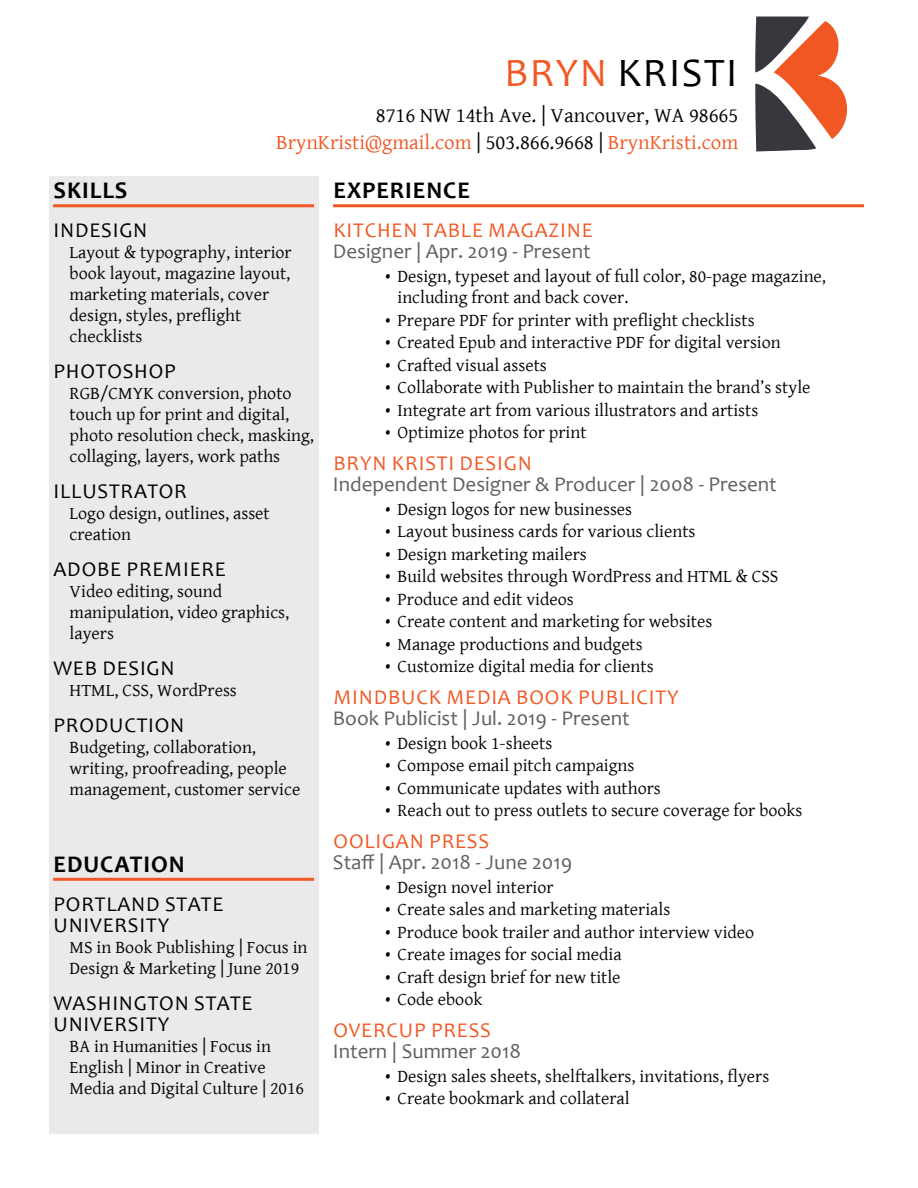
<style>
.page{position:relative;width:918px;height:1188px;background:#fff}
.page>*{position:absolute;margin:0;border:0;box-sizing:border-box;transform-origin:0 0}
.t1{font:40.5px "Candara";letter-spacing:.04em;color:#000}
.t2{font:700 24px "Candara";letter-spacing:.04em;color:#000}
.t3{font:21px "Candara";color:#645e63}
.t4{font:21px/21px "Candara";letter-spacing:.04em;color:#000}
.t5{font:21px "Candara";letter-spacing:.04em;color:#f15824}
.t6{font:21px/27px "Gentium Basic";color:#000;text-align:right}
.t7{font:18px/21px "Gentium Basic";color:#000}
.s1{color:#f15824}
</style>
<div class="page">
<div style="left:49px;top:176px;width:270px;height:958px;background:#ebe9ea"></div>
<hr style="left:53px;top:204px;width:261px;height:3px;background:#f15824">
<hr style="left:53px;top:878px;width:261px;height:3px;background:#f15824">
<hr style="left:333px;top:204px;width:531px;height:3px;background:#f15824">
<svg style="left:755px;top:17px;width:92px;height:135px"></svg>
<h1 class="t1" style="left:504px;top:47px;width:234px"><span class="s1">BRYN</span> KRISTI</h1>
<p class="t6" style="left:276px;top:101px;width:464px">8716 NW 14th Ave. | Vancouver, WA 98665<br><span class="s1">BrynKristi@gmail.com</span> | 503.866.9668 | <span class="s1">BrynKristi.com</span></p>
<h2 class="t2" style="left:54px;top:175px;width:75px">SKILLS</h2>
<p class="t4" style="left:54px;top:220px;width:95px">INDESIGN</p>
<p class="t7" style="left:70px;top:241px;width:224px">Layout &amp; typography, interior book layout, magazine layout, marketing materials, cover design, styles, preflight checklists</p>
<p class="t4" style="left:54px;top:361px;width:124px">PHOTOSHOP</p>
<p class="t7" style="left:70px;top:382px;width:246px">RGB/CMYK conversion, photo touch up for print and digital, photo resolution check, masking, collaging, layers, work paths</p>
<p class="t4" style="left:54px;top:481px;width:135px">ILLUSTRATOR</p>
<p class="t7" style="left:70px;top:502px;width:202px">Logo design, outlines, asset creation</p>
<p class="t4" style="left:54px;top:559px;width:174px">ADOBE PREMIERE</p>
<p class="t7" style="left:70px;top:580px;width:221px">Video editing, sound manipulation, video graphics, layers</p>
<p class="t4" style="left:54px;top:658px;width:123px">WEB DESIGN</p>
<p class="t7" style="left:70px;top:679px;width:169px">HTML, CSS, WordPress</p>
<p class="t4" style="left:54px;top:715px;width:132px">PRODUCTION</p>
<p class="t7" style="left:70px;top:736px;width:232px">Budgeting, collaboration, writing, proofreading, people management, customer service</p>
<h2 class="t2" style="left:54px;top:849px;width:133px">EDUCATION</h2>
<p class="t4" style="left:54px;top:893px;width:171px">PORTLAND STATE<br>UNIVERSITY</p>
<p class="t7" style="left:70px;top:936px;width:239px">MS in Book Publishing | Focus in<br>Design &amp; Marketing | June 2019</p>
<p class="t4" style="left:54px;top:992px;width:201px">WASHINGTON STATE<br>UNIVERSITY</p>
<p class="t7" style="left:70px;top:1035px;width:236px">BA in Humanities | Focus in<br>English | Minor in Creative<br>Media and Digital Culture | 2016</p>
<h2 class="t2" style="left:333px;top:175px;width:138px">EXPERIENCE</h2>
<p class="t5" style="left:333px;top:217px;width:261px">KITCHEN TABLE MAGAZINE</p>
<p class="t3" style="left:333px;top:238px;width:259px">Designer | Apr. 2019 - Present</p>
<p class="t7" style="left:398px;top:265px;width:430px;text-indent:-12px">• Design, typeset and layout of full color, 80-page magazine, including front and back cover.</p>
<p class="t7" style="left:386px;top:309px;width:371px">• Prepare PDF for printer with preflight checklists</p>
<p class="t7" style="left:386px;top:331px;width:397px">• Created Epub and interactive PDF for digital version</p>
<p class="t7" style="left:386px;top:354px;width:163px">• Crafted visual assets</p>
<p class="t7" style="left:386px;top:376px;width:427px">• Collaborate with Publisher to maintain the brand’s style</p>
<p class="t7" style="left:386px;top:399px;width:374px">• Integrate art from various illustrators and artists</p>
<p class="t7" style="left:386px;top:421px;width:203px">• Optimize photos for print</p>
<p class="t5" style="left:333px;top:450px;width:200px">BRYN KRISTI DESIGN</p>
<p class="t3" style="left:333px;top:471px;width:445px">Independent Designer &amp; Producer | 2008 - Present</p>
<p class="t7" style="left:386px;top:498px;width:248px">• Design logos for new businesses</p>
<p class="t7" style="left:386px;top:520px;width:311px">• Layout business cards for various clients</p>
<p class="t7" style="left:386px;top:543px;width:203px">• Design marketing mailers</p>
<p class="t7" style="left:386px;top:565px;width:395px">• Build websites through WordPress and HTML &amp; CSS</p>
<p class="t7" style="left:386px;top:588px;width:190px">• Produce and edit videos</p>
<p class="t7" style="left:386px;top:610px;width:328px">• Create content and marketing for websites</p>
<p class="t7" style="left:386px;top:633px;width:259px">• Manage productions and budgets</p>
<p class="t7" style="left:386px;top:655px;width:270px">• Customize digital media for clients</p>
<p class="t5" style="left:333px;top:684px;width:347px">MINDBUCK MEDIA BOOK PUBLICITY</p>
<p class="t3" style="left:333px;top:705px;width:298px">Book Publicist | Jul. 2019 - Present</p>
<p class="t7" style="left:386px;top:732px;width:168px">• Design book 1-sheets</p>
<p class="t7" style="left:386px;top:754px;width:251px">• Compose email pitch campaigns</p>
<p class="t7" style="left:386px;top:777px;width:277px">• Communicate updates with authors</p>
<p class="t7" style="left:386px;top:799px;width:419px">• Reach out to press outlets to secure coverage for books</p>
<p class="t5" style="left:333px;top:828px;width:157px">OOLIGAN PRESS</p>
<p class="t3" style="left:333px;top:849px;width:241px">Staff | Apr. 2018 - June 2019</p>
<p class="t7" style="left:386px;top:876px;width:170px">• Design novel interior</p>
<p class="t7" style="left:386px;top:898px;width:286px">• Create sales and marketing materials</p>
<p class="t7" style="left:386px;top:921px;width:370px">• Produce book trailer and author interview video</p>
<p class="t7" style="left:386px;top:943px;width:238px">• Create images for social media</p>
<p class="t7" style="left:386px;top:966px;width:237px">• Craft design brief for new title</p>
<p class="t7" style="left:386px;top:988px;width:98px">• Code ebook</p>
<p class="t5" style="left:333px;top:1017px;width:159px">OVERCUP PRESS</p>
<p class="t3" style="left:333px;top:1038px;width:189px">Intern | Summer 2018</p>
<p class="t7" style="left:386px;top:1065px;width:385px">• Design sales sheets, shelftalkers, invitations, flyers</p>
<p class="t7" style="left:386px;top:1087px;width:246px">• Create bookmark and collateral</p>
</div>
